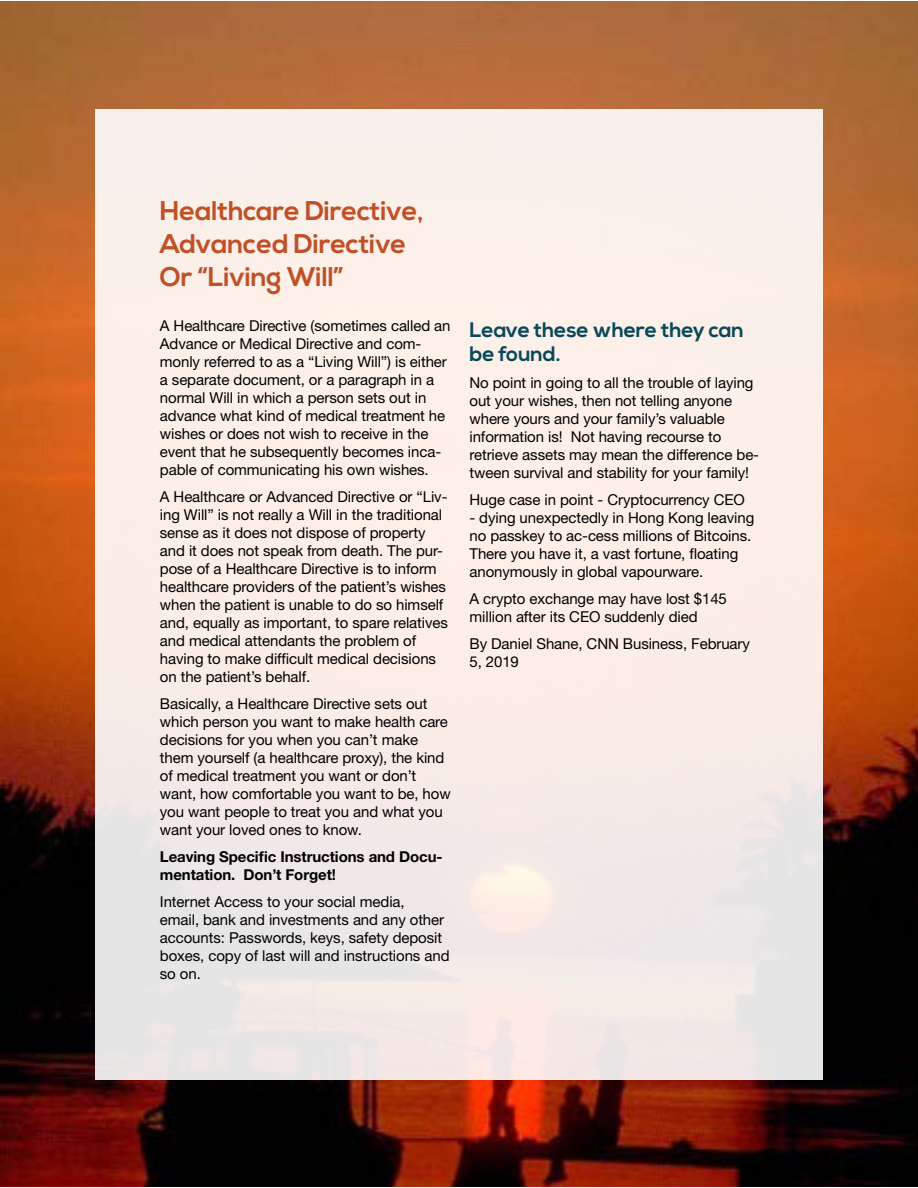
<style>
.page{position:relative;width:918px;height:1188px;background:#fff}
.page>*{position:absolute;margin:0;border:0;box-sizing:border-box;transform-origin:0 0}
.t1{font:700 27px/33px "Nexa";letter-spacing:-.005em;color:#c05127}
.t2{font:700 21px/24px "Nexa";letter-spacing:-.005em;color:#08485a}
.t3{font:15px/18px "Helvetica Neue LT Std";letter-spacing:-.005em;color:#000}
.t4{font:700 15px/18px "Helvetica Neue LT Std";letter-spacing:-.005em;color:#000}
</style>
<div class="page">
<img style="left:0;top:2px;width:918px;height:1185px">
<div style="left:95px;top:109px;width:728px;height:970px;background:linear-gradient(to bottom,#fff2ea,#efe7e5)"></div>
<h1 class="t1" style="left:160px;top:195px;width:266px">Healthcare Directive,<br>Advanced Directive<br>Or “Living Will”</h1>
<p class="t3" style="left:160px;top:317px;width:292px">A Healthcare Directive (sometimes called an Advance or Medical Directive and com&shy;monly referred to as a “Living Will”) is either a separate document, or a paragraph in a normal Will in which a person sets out in advance what kind of medical treatment he wishes or does not wish to receive in the event that he subsequently becomes inca&shy;pable of communicating his own wishes.</p>
<p class="t3" style="left:160px;top:488px;width:290px">A Healthcare or Advanced Directive or “Liv&shy;ing Will” is not really a Will in the traditional sense as it does not dispose of property and it does not speak from death. The pur&shy;pose of a Healthcare Directive is to inform healthcare providers of the patient’s wishes when the patient is unable to do so himself and, equally as important, to spare relatives and medical attendants the problem of having to make difficult medical decisions on the patient’s behalf.</p>
<p class="t3" style="left:160px;top:695px;width:292px">Basically, a Healthcare Directive sets out which person you want to make health care decisions for you when you can’t make them yourself (a healthcare proxy), the kind of medical treatment you want or don’t want, how comfortable you want to be, how you want people to treat you and what you want your loved ones to know.</p>
<p class="t4" style="left:160px;top:847px;width:284px">Leaving Specific Instructions and Docu&shy;mentation. Don’t Forget!</p>
<p class="t3" style="left:160px;top:893px;width:291px">Internet Access to your social media,<br>email, bank and investments and any other accounts: Passwords, keys, safety deposit boxes, copy of last will and instructions and so on.</p>
<h2 class="t2" style="left:470px;top:319px;width:276px">Leave these where they can be found.</h2>
<p class="t3" style="left:470px;top:374px;width:291px">No point in going to all the trouble of laying out your wishes, then not telling anyone where yours and your family’s valuable information is! Not having recourse to retrieve assets may mean the difference be&shy;tween survival and stability for your family!</p>
<p class="t3" style="left:470px;top:491px;width:277px">Huge case in point - Cryptocurrency CEO</p>
<p class="t3" style="left:470px;top:509px;width:286px">- dying unexpectedly in Hong Kong leaving no passkey to ac-cess millions of Bitcoins.<br>There you have it, a vast fortune, floating anonymously in global vapourware.</p>
<p class="t3" style="left:470px;top:590px;width:259px">A crypto exchange may have lost $145 million after its CEO suddenly died</p>
<p class="t3" style="left:470px;top:635px;width:282px">By Daniel Shane, CNN Business, February<br>5, 2019</p>
</div>
